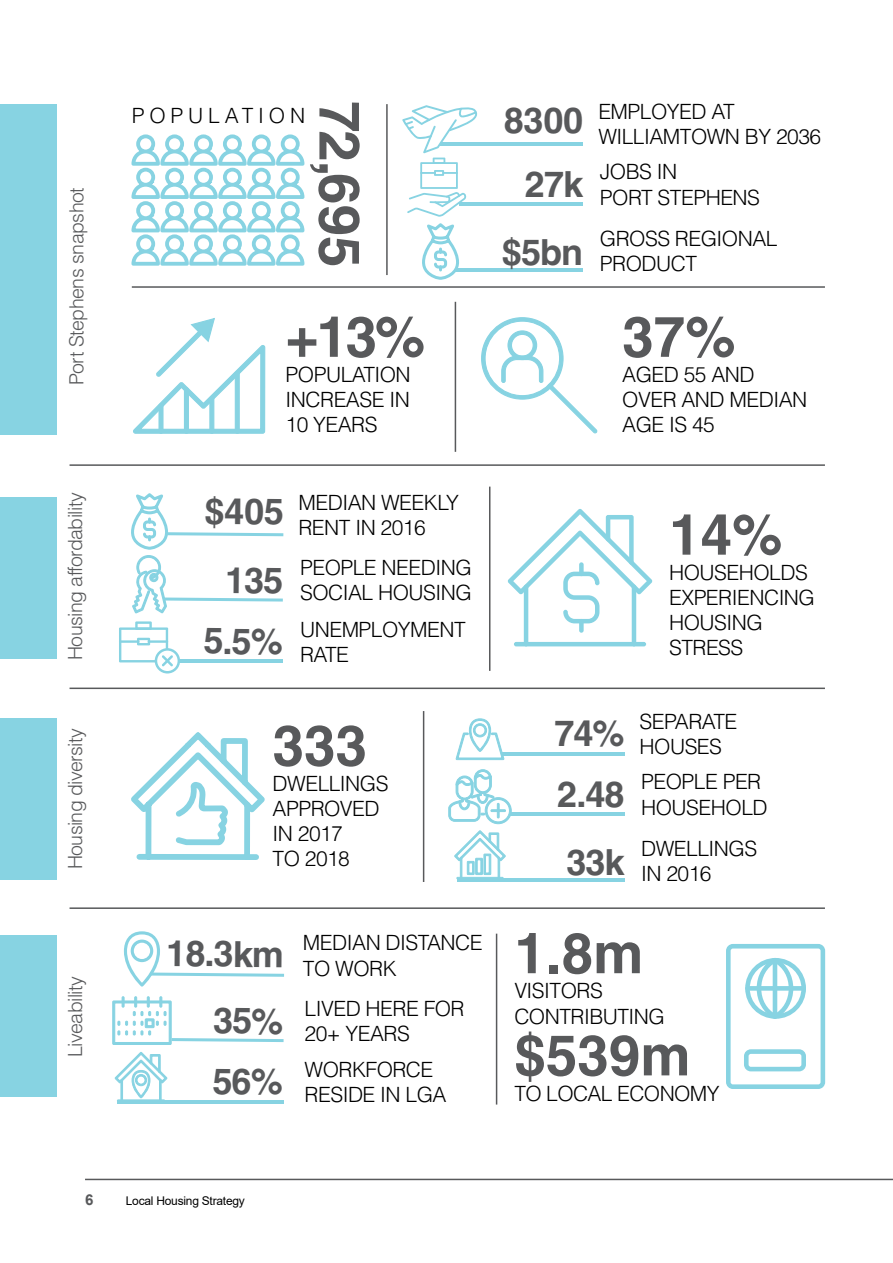
<style>
.page{position:relative;width:893px;height:1263px;background:#fff}
.page>*{position:absolute;margin:0;border:0;box-sizing:border-box;transform-origin:0 0}
.t1{font:700 56.55px "Helvetica";color:#58595b}
.t2{font:700 36px/67.5px "Helvetica";letter-spacing:-.025em;color:#58595b}
.t3{font:300 21px/25.2px "Helvetica";letter-spacing:-.025em;color:#000}
.t4{font:300 21px "Helvetica";letter-spacing:.23em;color:#000}
.t5{font:300 19.5px "Helvetica";letter-spacing:-.03em;color:#58595b}
.t6{font:700 15px "Arial";color:#58595b}
.t7{font:12px "Arial";letter-spacing:-.02em;color:#000}
</style>
<div class="page">
<hr style="left:85px;top:1179px;width:808px;height:1px;background:#58595b">
<svg style="left:131px;top:134px;width:174px;height:132px"></svg>
<hr style="left:132px;top:286px;width:693px;height:2px;background:#58595b">
<hr style="left:70px;top:464px;width:755px;height:2px;background:#58595b">
<hr style="left:70px;top:687px;width:755px;height:2px;background:#58595b">
<hr style="left:70px;top:907px;width:755px;height:2px;background:#58595b">
<hr style="left:386px;top:104px;width:2px;height:171px;background:#58595b">
<hr style="left:441px;top:142px;width:142px;height:3px;background:#87d3e2">
<hr style="left:459px;top:202px;width:124px;height:3px;background:#87d3e2">
<hr style="left:118px;top:1100px;width:166px;height:3px;background:#87d3e2">
<hr style="left:455px;top:269px;width:128px;height:3px;background:#87d3e2">
<div style="left:0;top:104px;width:57px;height:330px;background:#87d3e2"></div>
<div style="left:0;top:497px;width:57px;height:161px;background:#87d3e2"></div>
<div style="left:0;top:718px;width:57px;height:161px;background:#87d3e2"></div>
<div style="left:0;top:936px;width:57px;height:161px;background:#87d3e2"></div>
<hr style="left:501px;top:752px;width:124px;height:3px;background:#87d3e2">
<hr style="left:510px;top:812px;width:115px;height:3px;background:#87d3e2">
<hr style="left:457px;top:879px;width:168px;height:3px;background:#87d3e2">
<hr style="left:423px;top:711px;width:1px;height:171px;background:#58595b">
<div style="left:460px;top:857px;width:2px;height:22px;border:1px solid #87d3e2"></div>
<div style="left:498px;top:857px;width:2px;height:22px;border:1px solid #87d3e2"></div>
<div style="left:456px;top:877px;width:47px;height:2px;border:1px solid #87d3e2"></div>
<svg style="left:454px;top:830px;width:52px;height:45px"></svg>
<hr style="left:496px;top:934px;width:1px;height:170px;background:#58595b">
<svg style="left:124px;top:732px;width:160px;height:254px"></svg>
<svg style="left:132px;top:134px;width:134px;height:300px"></svg>
<div style="left:158px;top:403px;width:6px;height:31px;border:1px solid #87d3e2;border-radius:2px"></div>
<div style="left:184px;top:387px;width:5px;height:47px;border:1px solid #87d3e2;border-radius:2px"></div>
<div style="left:209px;top:396px;width:5px;height:38px;border:1px solid #87d3e2;border-radius:2px"></div>
<div style="left:235px;top:371px;width:5px;height:63px;border:1px solid #87d3e2;border-radius:2px"></div>
<svg style="left:133px;top:317px;width:132px;height:116px"></svg>
<svg style="left:402px;top:105px;width:75px;height:175px"></svg>
<svg style="left:481px;top:317px;width:117px;height:117px"></svg>
<hr style="left:455px;top:302px;width:1px;height:150px;background:#58595b">
<hr style="left:489px;top:487px;width:1px;height:184px;background:#58595b">
<hr style="left:524px;top:585px;width:4px;height:61px;background:#87d3e2;border-radius:2px">
<hr style="left:632px;top:585px;width:4px;height:61px;background:#87d3e2;border-radius:2px">
<hr style="left:514px;top:642px;width:132px;height:4px;background:#87d3e2;border-radius:2px">
<svg style="left:508px;top:509px;width:144px;height:114px"></svg>
<div style="left:579px;top:562px;width:5px;height:14px;background:#87d3e2;border-radius:2px"></div>
<div style="left:579px;top:619px;width:5px;height:14px;background:#87d3e2;border-radius:2px"></div>
<svg style="left:119px;top:493px;width:164px;height:180px"></svg>
<svg style="left:448px;top:718px;width:64px;height:106px"></svg>
<div style="left:491px;top:809px;width:15px;height:3px;border:1px solid #87d3e2"></div>
<svg style="left:112px;top:996px;width:172px;height:49px"></svg>
<div style="left:117px;top:1099px;width:48px;height:3px;border:1px solid #87d3e2"></div>
<svg style="left:114px;top:1052px;width:54px;height:49px"></svg>
<svg style="left:726px;top:944px;width:99px;height:145px"></svg>
<p class="t5" style="left:64px;top:385px;width:200px;rotate:-90deg">Port Stephens snapshot</p>
<p class="t5" style="left:63px;top:660px;width:169px;rotate:-90deg">Housing affordability</p>
<p class="t5" style="left:63px;top:869px;width:143px;rotate:-90deg">Housing diversity</p>
<p class="t5" style="left:63px;top:1057px;width:82px;rotate:-90deg">Liveability</p>
<h1 class="t1" style="left:374px;top:101px;width:168px;rotate:90deg">72,695</h1>
<p class="t4" style="left:132px;top:102px;width:175px">POPULATION</p>
<h1 class="t1" style="left:286px;top:302px;width:141px">+13%</h1>
<p class="t3" style="left:286px;top:361px;width:127px;text-align:justify">POPULATION INCREASE IN 10 YEARS</p>
<h2 class="t2" style="left:504px;top:86px;width:81px">8300</h2>
<h2 class="t2" style="left:525px;top:150px;width:60px">27k</h2>
<h2 class="t2" style="left:502px;top:218px;width:83px">$5bn</h2>
<p class="t3" style="left:598px;top:99px;width:224px">EMPLOYED AT<br>WILLIAMTOWN BY 2036</p>
<p class="t3" style="left:600px;top:159px;width:162px">JOBS IN<br>PORT STEPHENS</p>
<p class="t3" style="left:600px;top:225px;width:179px">GROSS REGIONAL<br>PRODUCT</p>
<h1 class="t1" style="left:622px;top:302px;width:115px">37%</h1>
<p class="t3" style="left:622px;top:361px;width:187px">AGED 55 AND<br>OVER AND MEDIAN<br>AGE IS 45</p>
<h2 class="t2" style="left:204px;top:477px;width:81px">$405</h2>
<h2 class="t2" style="left:225px;top:546px;width:60px">135</h2>
<h2 class="t2" style="left:203px;top:607px;width:81px">5.5%</h2>
<p class="t3" style="left:298px;top:489px;width:162px">MEDIAN WEEKLY<br>RENT IN 2016</p>
<p class="t3" style="left:300px;top:554px;width:173px">PEOPLE NEEDING<br>SOCIAL HOUSING</p>
<p class="t3" style="left:300px;top:616px;width:167px">UNEMPLOYMENT<br>RATE</p>
<h1 class="t1" style="left:273px;top:711px;width:96px">333</h1>
<p class="t3" style="left:273px;top:770px;width:117px">DWELLINGS<br>APPROVED<br>IN 2017<br>TO 2018</p>
<h2 class="t2" style="left:166px;top:919px;width:119px">18.3km</h2>
<h2 class="t2" style="left:213px;top:986px;width:72px">35%</h2>
<h2 class="t2" style="left:212px;top:1047px;width:72px">56%</h2>
<p class="t3" style="left:303px;top:930px;width:181px">MEDIAN DISTANCE<br>TO WORK</p>
<p class="t3" style="left:305px;top:995px;width:162px">LIVED HERE FOR<br>20+ YEARS</p>
<p class="t3" style="left:305px;top:1056px;width:143px">WORKFORCE<br>RESIDE IN LGA</p>
<h1 class="t1" style="left:669px;top:500px;width:115px">14%</h1>
<p class="t3" style="left:669px;top:559px;width:147px">HOUSEHOLDS<br>EXPERIENCING<br>HOUSING<br>STRESS</p>
<h2 class="t2" style="left:554px;top:699px;width:72px">74%</h2>
<h2 class="t2" style="left:557px;top:760px;width:69px">2.48<br>33k</h2>
<p class="t3" style="left:640px;top:709px;width:99px">SEPARATE<br>HOUSES</p>
<p class="t3" style="left:641px;top:769px;width:128px">PEOPLE PER<br>HOUSEHOLD</p>
<p class="t3" style="left:641px;top:835px;width:117px">DWELLINGS<br>IN 2016</p>
<h1 class="t1" style="left:514px;top:919px;width:131px">1.8m</h1>
<p class="t3" style="left:514px;top:978px;width:152px">VISITORS<br>CONTRIBUTING</p>
<h1 class="t1" style="left:514px;top:1021px;width:178px">$539m</h1>
<p class="t3" style="left:514px;top:1080px;width:207px">TO LOCAL ECONOMY</p>
<p class="t6" style="left:85px;top:1189px;width:10px">6</p>
<p class="t7" style="left:126px;top:1193px;width:121px">Local Housing Strategy</p>
</div>
